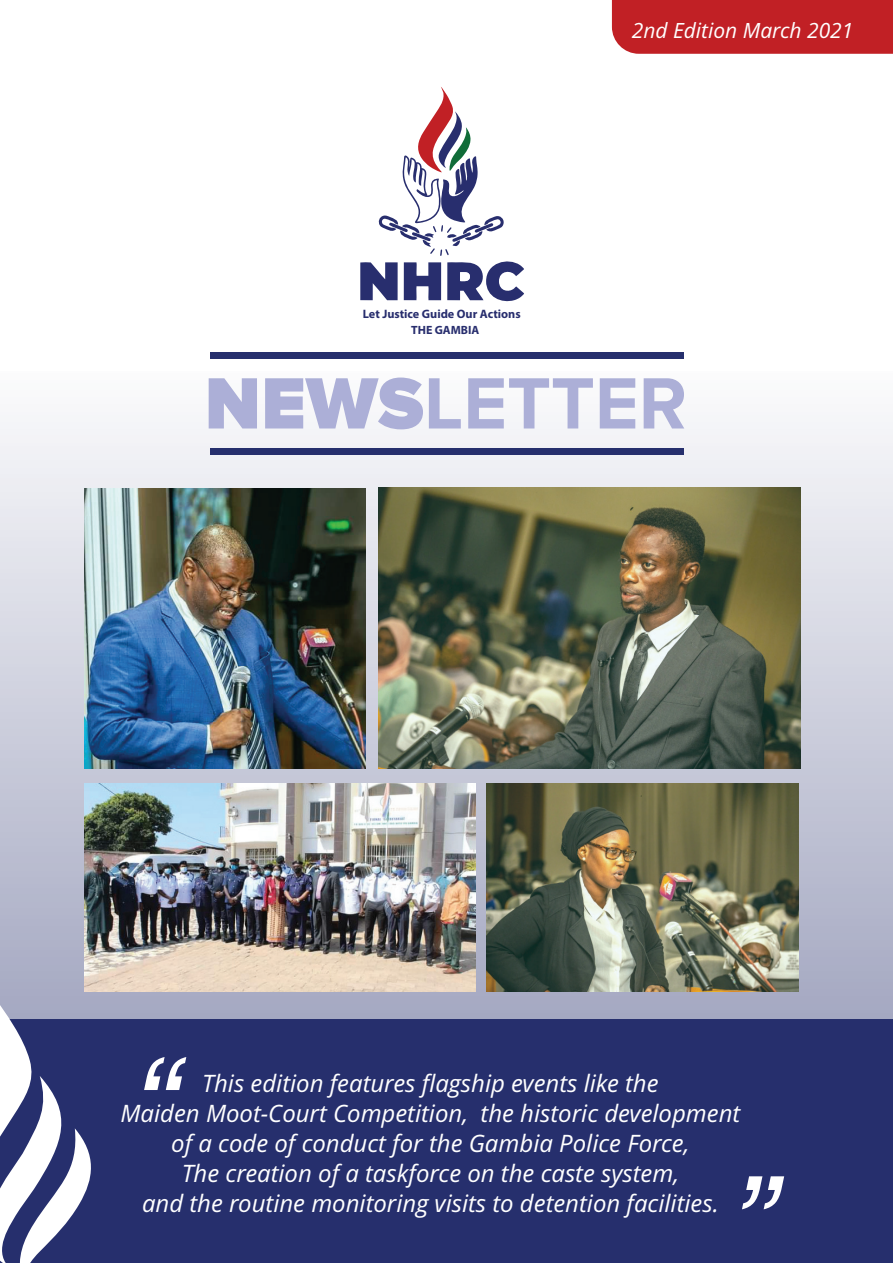
<style>
.page{position:relative;width:893px;height:1263px;background:#fff}
.page>*{position:absolute;margin:0;border:0;box-sizing:border-box;transform-origin:0 0}
.t1{font:italic 129.9px "Helvetica";color:#fff}
.t2{font:700 75.3px "Proxima Nova";color:#acafd7}
.t3{font:italic 24px/30px "Open Sans";color:#fff;text-align:center}
.t4{font:italic 21px "Open Sans";color:#fff}
.t5{font:700 12.15px "Myriad Hebrew";color:#282e6e}
.t6{font:700 12px "Myriad Hebrew";color:#282e6e}
.s1{font-weight:900}
</style>
<div class="page">
<div style="left:612px;top:0;width:281px;height:54px;background:#c12025"></div>
<img style="left:0;top:422px;width:893px;height:597px">
<img style="left:85px;top:489px;width:280px;height:280px">
<img style="left:85px;top:783px;width:390px;height:208px">
<div style="left:0;top:1019px;width:893px;height:244px;background:#262f6d"></div>
<svg style="left:0;top:992px;width:97px;height:271px"></svg>
<div style="left:209px;top:448px;width:474px;height:6px;background:#262f6d"></div>
<div style="left:209px;top:352px;width:474px;height:6px;background:#262f6d"></div>
<svg style="left:360px;top:87px;width:164px;height:215px"></svg>
<img style="left:486px;top:783px;width:313px;height:208px">
<img style="left:379px;top:488px;width:421px;height:281px">
<p class="t5" style="left:363px;top:307px;width:159px">Let Justice Guide Our Actions</p>
<p class="t6" style="left:411px;top:323px;width:70px">THE GAMBIA</p>
<p class="t4" style="left:632px;top:16px;width:223px">2nd Edition March 2021</p>
<h2 class="t2" style="left:205px;top:360px;width:484px"><span class="s1">NEWS</span>LETTER</h2>
<h1 class="t1" style="left:202px;top:1118px;width:45px;rotate:-180deg">”</h1>
<p class="t3" style="left:120px;top:1068px;width:621px">This edition features flagship events like the<br>Maiden Moot-Court Competition, the historic development of a code of conduct for the Gambia Police Force,<br>The creation of a taskforce on the caste system,<br>and the routine monitoring visits to detention facilities.</p>
<h1 class="t1" style="left:726px;top:1149px;width:45px">”</h1>
</div>
